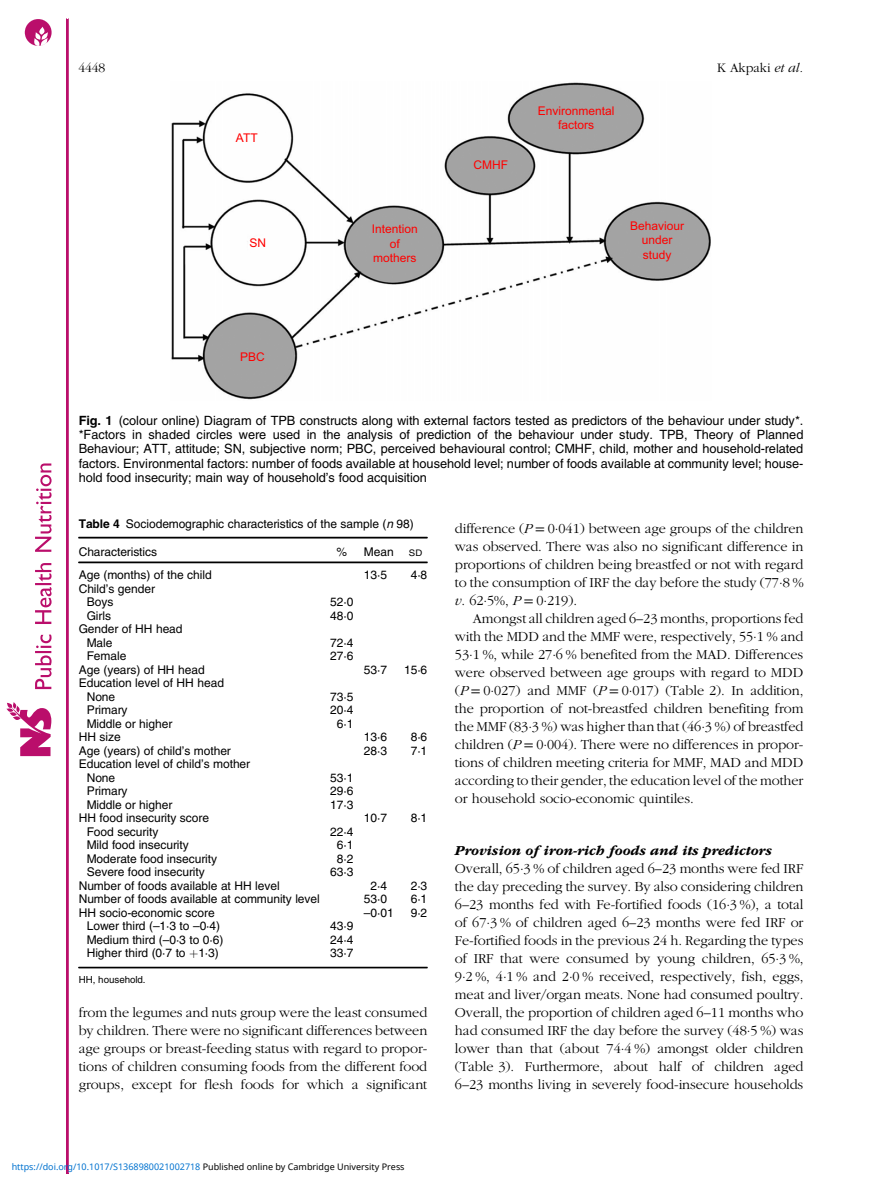
<style>
.page{position:relative;width:893px;height:1191px;background:#fff}
.page>*{position:absolute;margin:0;border:0;box-sizing:border-box;transform-origin:0 0}
.t1{font:14.25px/18px "Adv OT777 cf 4 fb";color:#000;text-align:justify}
.t2{font:14.25px "Adv OT0 ecd 02 fa.BI";color:#000}
.t3{font:13.5px "Adv OT777 cf 4 fb";color:#000}
.t4{font:12.75px/14.2px "Adv OT82 c 4 f 4 c 4";color:#000;text-align:justify}
.t5{font:12px/13.5px "Adv OT82 c 4 f 4 c 4";color:#000}
.t6{font:12px/14.4px "Arial";color:#f00;text-align:center}
.t7{font:9.75px "Adv OT82 c 4 f 4 c 4";color:#000}
.t8{font:9px "Noto Sans";color:#0172cf}
.t9{font:9px "Adv OT82 c 4 f 4 c 4";color:#000;scale:1.07 1}
.s1{font-family:"Adv OT4 e 1564 e 8.I"}
.s2{font-family:"Adv O Tf 3919 c 9 c.B"}
.s3{font-style:inherit}
.s4{font-family:"Adv OT7 a 027 dc 5.I"}
.s5{font-family:"Adv OT8608 a 8 d 1"}
.s6{font-family:"Adv P4 C4 E74"}
.s7{color:#000}
</style>
<div class="page">
<div style="left:66px;top:19px;width:2px;height:1154px;border:1px solid #ba0e6b"></div>
<svg style="left:6px;top:702px;width:45px;height:54px"></svg>
<svg style="left:35px;top:463px;width:17px;height:226px"></svg>
<svg style="left:25px;top:19px;width:27px;height:27px"></svg>
<img style="left:171px;top:82px;width:540px;height:318px">
<hr style="left:79px;top:967px;width:348px;height:1px;background:#000">
<hr style="left:79px;top:537px;width:348px;height:1px;background:#000">
<hr style="left:79px;top:562px;width:348px;height:1px;background:#000">
<p class="t3" style="left:78px;top:63px;width:28px">4448</p>
<p class="t3" style="left:717px;top:63px;width:87px">K Akpaki <span class="s1">et al.</span></p>
<p class="t6" style="left:236px;top:131px;width:23px">ATT</p>
<p class="t6" style="left:249px;top:235px;width:18px">SN</p>
<p class="t6" style="left:240px;top:349px;width:26px">PBC</p>
<p class="t6" style="left:372px;top:222px;width:48px">Intention of mothers</p>
<p class="t6" style="left:473px;top:158px;width:36px">CMHF</p>
<p class="t6" style="left:538px;top:103px;width:78px">Environmental factors</p>
<p class="t6" style="left:630px;top:218px;width:56px">Behaviour under study</p>
<p class="t4" style="left:79px;top:414px;width:726px"><span class="s2">Fig. 1</span> (colour online) Diagram of TPB constructs along with external factors tested as predictors of the behaviour under study*. *Factors in shaded circles were used in the analysis of prediction of the behaviour under study. TPB, Theory of Planned Behaviour; ATT, attitude; SN, subjective norm; PBC, perceived behavioural control; CMHF, child, mother and household-related factors. Environmental factors: number of foods available at household level; number of foods available at community level; house&shy;hold food insecurity; main way of household<span class="s3">’</span>s food acquisition</p>
<p class="t5" style="left:79px;top:518px;width:336px"><span class="s2">Table 4</span> Sociodemographic characteristics of the sample (<span class="s4">n</span> 98)</p>
<p class="t5" style="left:79px;top:546px;width:80px">Characteristics</p>
<p class="t5" style="left:337px;top:546px;width:12px">%</p>
<p class="t5" style="left:364px;top:546px;width:31px">Mean</p>
<p class="t9" style="left:409px;top:549px;width:14px">SD</p>
<p class="t5" style="left:79px;top:569px;width:134px">Age (months) of the child</p>
<p class="t5" style="left:364px;top:569px;width:25px">13·5</p>
<p class="t5" style="left:411px;top:569px;width:18px">4·8</p>
<p class="t5" style="left:87px;top:583px;width:70px;text-indent:-8px">Child<span class="s3">’</span>s gender<br>Boys</p>
<p class="t1" style="left:455px;top:520px;width:350px">difference (<span class="s1">P</span> <span class="s5">=</span> 0·041) between age groups of the children was observed. There was also no significant difference in proportions of children being breastfed or not with regard to the consumption of IRF the day before the study (77·8 % <span class="s1">v</span>. 62·5%, <span class="s1">P</span> <span class="s5">=</span> 0·219).</p>
<p class="t1" style="left:455px;top:610px;width:350px;text-indent:18px">Amongst all children aged 6<span class="s3">–</span>23 months, proportions fed with the MDD and the MMF were, respectively, 55·1 % and 53·1 %, while 27·6 % benefited from the MAD. Differences were observed between age groups with regard to MDD (<span class="s1">P</span> <span class="s5">=</span> 0·027) and MMF (<span class="s1">P</span> <span class="s5">=</span> 0·017) (Table 2). In addition, the proportion of not-breastfed children benefiting from the MMF (83·3 %) was higher than that (46·3 %) of breastfed children (<span class="s1">P</span> <span class="s5">=</span> 0·004). There were no differences in propor&shy;tions of children meeting criteria for MMF, MAD and MDD according to their gender, the education level of the mother or household socio-economic quintiles.</p>
<p class="t2" style="left:455px;top:845px;width:318px">Provision of iron-rich foods and its predictors</p>
<p class="t1" style="left:455px;top:860px;width:350px">Overall, 65·3 % of children aged 6<span class="s3">–</span>23 months were fed IRF the day preceding the survey. By also considering children 6<span class="s3">–</span>23 months fed with Fe-fortified foods (16·3 %), a total of 67·3 % of children aged 6<span class="s3">–</span>23 months were fed IRF or Fe-fortified foods in the previous 24 h. Regarding the types of IRF that were consumed by young children, 65·3 %, 9·2 %, 4·1 % and 2·0 % received, respectively, fish, eggs, meat and liver/organ meats. None had consumed poultry.<br>Overall, the proportion of children aged 6<span class="s3">–</span>11 months who had consumed IRF the day before the survey (48·5 %) was lower than that (about 74·4 %) amongst older children (Table 3). Furthermore, about half of children aged 6<span class="s3">–</span>23 months living in severely food-insecure households</p>
<p class="t5" style="left:330px;top:596px;width:25px">52·0</p>
<p class="t5" style="left:87px;top:610px;width:26px">Girls</p>
<p class="t5" style="left:330px;top:610px;width:25px">48·0</p>
<p class="t5" style="left:87px;top:623px;width:97px;text-indent:-8px">Gender of HH head<br>Male</p>
<p class="t5" style="left:330px;top:637px;width:25px">72·4</p>
<p class="t5" style="left:87px;top:650px;width:41px">Female</p>
<p class="t5" style="left:330px;top:650px;width:25px">27·6</p>
<p class="t5" style="left:79px;top:664px;width:127px">Age (years) of HH head</p>
<p class="t5" style="left:364px;top:664px;width:25px">53·7</p>
<p class="t5" style="left:404px;top:664px;width:25px">15·6</p>
<p class="t5" style="left:87px;top:677px;width:139px;text-indent:-8px">Education level of HH head<br>None</p>
<p class="t5" style="left:330px;top:691px;width:25px">73·5</p>
<p class="t5" style="left:87px;top:704px;width:42px">Primary</p>
<p class="t5" style="left:330px;top:704px;width:25px">20·4</p>
<p class="t5" style="left:87px;top:718px;width:87px">Middle or higher</p>
<p class="t5" style="left:337px;top:718px;width:18px">6·1</p>
<p class="t5" style="left:79px;top:731px;width:44px">HH size</p>
<p class="t5" style="left:364px;top:731px;width:25px">13·6</p>
<p class="t5" style="left:411px;top:731px;width:18px">8·6</p>
<p class="t5" style="left:79px;top:745px;width:154px">Age (years) of child<span class="s3">’</span>s mother</p>
<p class="t5" style="left:364px;top:745px;width:25px">28·3</p>
<p class="t5" style="left:411px;top:745px;width:18px">7·1</p>
<p class="t5" style="left:87px;top:758px;width:165px;text-indent:-8px">Education level of child<span class="s3">’</span>s mother<br>None</p>
<p class="t5" style="left:330px;top:772px;width:25px">53·1</p>
<p class="t5" style="left:87px;top:785px;width:42px">Primary</p>
<p class="t5" style="left:330px;top:785px;width:25px">29·6</p>
<p class="t5" style="left:87px;top:799px;width:87px">Middle or higher</p>
<p class="t5" style="left:330px;top:799px;width:25px">17·3</p>
<p class="t5" style="left:79px;top:812px;width:132px">HH food insecurity score</p>
<p class="t5" style="left:364px;top:812px;width:25px">10·7</p>
<p class="t5" style="left:411px;top:812px;width:18px">8·1</p>
<p class="t5" style="left:87px;top:826px;width:73px">Food security</p>
<p class="t5" style="left:330px;top:826px;width:25px">22·4</p>
<p class="t5" style="left:87px;top:839px;width:103px">Mild food insecurity</p>
<p class="t5" style="left:337px;top:839px;width:18px">6·1</p>
<p class="t5" style="left:87px;top:853px;width:132px">Moderate food insecurity</p>
<p class="t5" style="left:337px;top:853px;width:18px">8·2</p>
<p class="t5" style="left:87px;top:866px;width:120px">Severe food insecurity</p>
<p class="t5" style="left:330px;top:866px;width:25px">63·3</p>
<p class="t5" style="left:79px;top:880px;width:202px">Number of foods available at HH level</p>
<p class="t5" style="left:371px;top:880px;width:18px">2·4</p>
<p class="t5" style="left:411px;top:880px;width:18px">2·3</p>
<p class="t5" style="left:79px;top:893px;width:243px">Number of foods available at community level</p>
<p class="t5" style="left:364px;top:893px;width:25px">53·0</p>
<p class="t5" style="left:411px;top:893px;width:18px">6·1</p>
<p class="t5" style="left:79px;top:907px;width:138px">HH socio-economic score</p>
<p class="t5" style="left:364px;top:907px;width:31px"><span class="s3">–</span>0·01</p>
<p class="t5" style="left:411px;top:907px;width:18px">9·2</p>
<p class="t5" style="left:87px;top:920px;width:135px">Lower third (<span class="s3">–</span>1·3 to <span class="s3">–</span>0·4)</p>
<p class="t5" style="left:330px;top:920px;width:25px">43·9</p>
<p class="t5" style="left:87px;top:934px;width:138px">Medium third (<span class="s3">–</span>0·3 to 0·6)</p>
<p class="t5" style="left:330px;top:934px;width:25px">24·4</p>
<p class="t5" style="left:87px;top:947px;width:133px">Higher third (0·7 to <span class="s6">þ</span>1·3)</p>
<p class="t5" style="left:330px;top:947px;width:25px">33·7</p>
<p class="t7" style="left:79px;top:975px;width:68px">HH, household.</p>
<p class="t1" style="left:79px;top:1004px;width:350px">from the legumes and nuts group were the least consumed by children. There were no significant differences between age groups or breast-feeding status with regard to propor&shy;tions of children consuming foods from the different food groups, except for flesh foods for which a significant</p>
<p class="t8" style="left:12px;top:1159px;width:394px">https://doi.org/10.1017/S1368980021002718 <span class="s7">Published online by Cambridge University Press</span></p>
</div>
